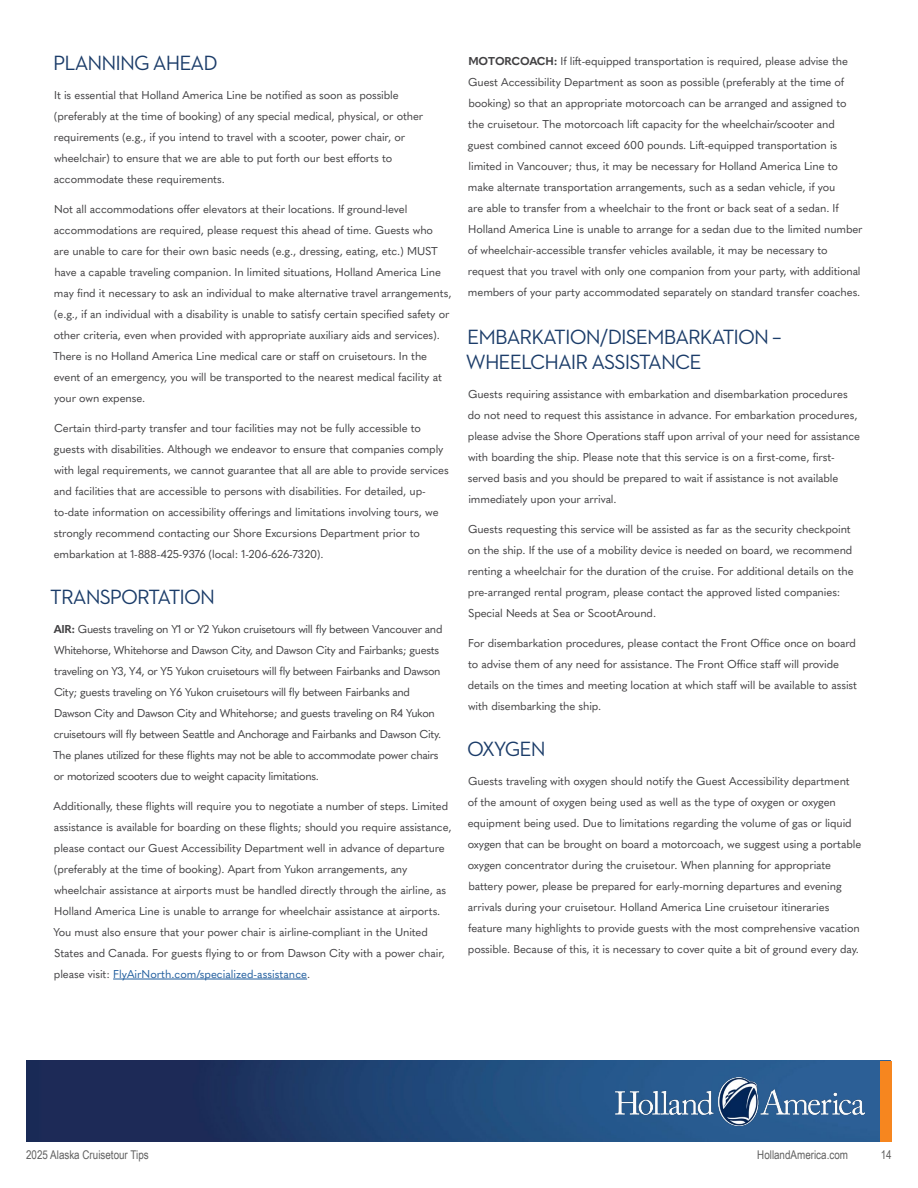
<style>
.page{position:relative;width:918px;height:1188px;background:#fff}
.page>*{position:absolute;margin:0;border:0;box-sizing:border-box;transform-origin:0 0}
.t1{font:21px/25.5px "Neutraface 2 Text";letter-spacing:-.045em;color:#1b3c69}
.t2{font:12px "Arial Narrow";color:#606060}
.t3{font:11.25px/21px "Quasimoda";letter-spacing:-.01em;color:#414042}
.t4{font:11.25px/21px "Quasimoda";letter-spacing:-.03em;color:#414042}
.s1{font-weight:700}
.s2{color:#215e9e}
</style>
<div class="page">
<img style="left:27px;top:1061px;width:854px;height:81px">
<img style="left:616px;top:1078px;width:248px;height:47px">
<div style="left:881px;top:1061px;width:11px;height:81px;background:#f6861f"></div>
<hr style="left:113px;top:979px;width:194px;height:1px;background:#215e9e">
<h2 class="t1" style="left:53px;top:50px;width:166px">PLANNING AHEAD</h2>
<p class="t3" style="left:54px;top:84px;width:371px">It is essential that Holland America Line be notified as soon as possible (preferably at the time of booking) of any special medical, physical, or other requirements (e.g., if you intend to travel with a scooter, power chair, or wheelchair) to ensure that we are able to put forth our best efforts to accommodate these requirements.</p>
<p class="t3" style="left:53px;top:198px;width:400px">Not all accommodations offer elevators at their locations. If ground-level accommodations are required, please request this ahead of time. Guests who<br>are unable to care for their own basic needs (e.g., dressing, eating, etc.) MUST have a capable traveling companion. In limited situations, Holland America Line may find it necessary to ask an individual to make alternative travel arrangements, (e.g., if an individual with a disability is unable to satisfy certain specified safety or other criteria, even when provided with appropriate auxiliary aids and services).<br>There is no Holland America Line medical care or staff on cruisetours. In the event of an emergency, you will be transported to the nearest medical facility at your own expense.</p>
<p class="t3" style="left:54px;top:417px;width:397px">Certain third-party transfer and tour facilities may not be fully accessible to guests with disabilities. Although we endeavor to ensure that companies comply with legal requirements, we cannot guarantee that all are able to provide services and facilities that are accessible to persons with disabilities. For detailed, up&shy;to-date information on accessibility offerings and limitations involving tours, we strongly recommend contacting our Shore Excursions Department prior to embarkation at 1-888-425-9376 (local: 1-206-626-7320).</p>
<h2 class="t1" style="left:50px;top:584px;width:166px">TRANSPORTATION</h2>
<p class="t4" style="left:53px;top:618px;width:391px"><span class="s1">AIR:</span> Guests traveling on Y1 or Y2 Yukon cruisetours will fly between Vancouver and Whitehorse, Whitehorse and Dawson City, and Dawson City and Fairbanks; guests traveling on Y3, Y4, or Y5 Yukon cruisetours will fly between Fairbanks and Dawson City; guests traveling on Y6 Yukon cruisetours will fly between Fairbanks and Dawson City and Dawson City and Whitehorse; and guests traveling on R4 Yukon cruisetours will fly between Seattle and Anchorage and Fairbanks and Dawson City.<br>The planes utilized for these flights may not be able to accommodate power chairs or motorized scooters due to weight capacity limitations.</p>
<p class="t3" style="left:54px;top:795px;width:400px">Additionally, these flights will require you to negotiate a number of steps. Limited assistance is available for boarding on these flights; should you require assistance, please contact our Guest Accessibility Department well in advance of departure (preferably at the time of booking). Apart from Yukon arrangements, any wheelchair assistance at airports must be handled directly through the airline, as Holland America Line is unable to arrange for wheelchair assistance at airports.<br>You must also ensure that your power chair is airline-compliant in the United States and Canada. For guests flying to or from Dawson City with a power chair, please visit: <span class="s2">FlyAirNorth.com/specialized-assistance</span>.</p>
<p class="t3" style="left:468px;top:49px;width:396px"><span class="s1">MOTORCOACH:</span> If lift-equipped transportation is required, please advise the Guest Accessibility Department as soon as possible (preferably at the time of booking) so that an appropriate motorcoach can be arranged and assigned to the cruisetour. The motorcoach lift capacity for the wheelchair/scooter and guest combined cannot exceed 600 pounds. Lift-equipped transportation is limited in Vancouver; thus, it may be necessary for Holland America Line to make alternate transportation arrangements, such as a sedan vehicle, if you<br>are able to transfer from a wheelchair to the front or back seat of a sedan. If Holland America Line is unable to arrange for a sedan due to the limited number of wheelchair-accessible transfer vehicles available, it may be necessary to request that you travel with only one companion from your party, with additional members of your party accommodated separately on standard transfer coaches.</p>
<h2 class="t1" style="left:466px;top:323px;width:317px">EMBARKATION/DISEMBARKATION –<br>WHEELCHAIR ASSISTANCE</h2>
<p class="t3" style="left:468px;top:382px;width:394px">Guests requiring assistance with embarkation and disembarkation procedures do not need to request this assistance in advance. For embarkation procedures, please advise the Shore Operations staff upon arrival of your need for assistance with boarding the ship. Please note that this service is on a first-come, first&shy;served basis and you should be prepared to wait if assistance is not available immediately upon your arrival.</p>
<p class="t3" style="left:468px;top:517px;width:388px">Guests requesting this service will be assisted as far as the security checkpoint on the ship. If the use of a mobility device is needed on board, we recommend renting a wheelchair for the duration of the cruise. For additional details on the pre-arranged rental program, please contact the approved listed companies:<br>Special Needs at Sea or ScootAround.</p>
<p class="t3" style="left:468px;top:631px;width:391px">For disembarkation procedures, please contact the Front Office once on board to advise them of any need for assistance. The Front Office staff will provide details on the times and meeting location at which staff will be available to assist with disembarking the ship.</p>
<h2 class="t1" style="left:467px;top:736px;width:80px">OXYGEN</h2>
<p class="t3" style="left:468px;top:769px;width:395px">Guests traveling with oxygen should notify the Guest Accessibility department of the amount of oxygen being used as well as the type of oxygen or oxygen equipment being used. Due to limitations regarding the volume of gas or liquid oxygen that can be brought on board a motorcoach, we suggest using a portable oxygen concentrator during the cruisetour. When planning for appropriate battery power, please be prepared for early-morning departures and evening arrivals during your cruisetour. Holland America Line cruisetour itineraries feature many highlights to provide guests with the most comprehensive vacation possible. Because of this, it is necessary to cover quite a bit of ground every day.</p>
<p class="t2" style="left:26px;top:1146px;width:124px">2025 Alaska Cruisetour Tips</p>
<p class="t2" style="left:757px;top:1146px;width:92px">HollandAmerica.com</p>
<p class="t2" style="left:881px;top:1146px;width:12px">14</p>
</div>
